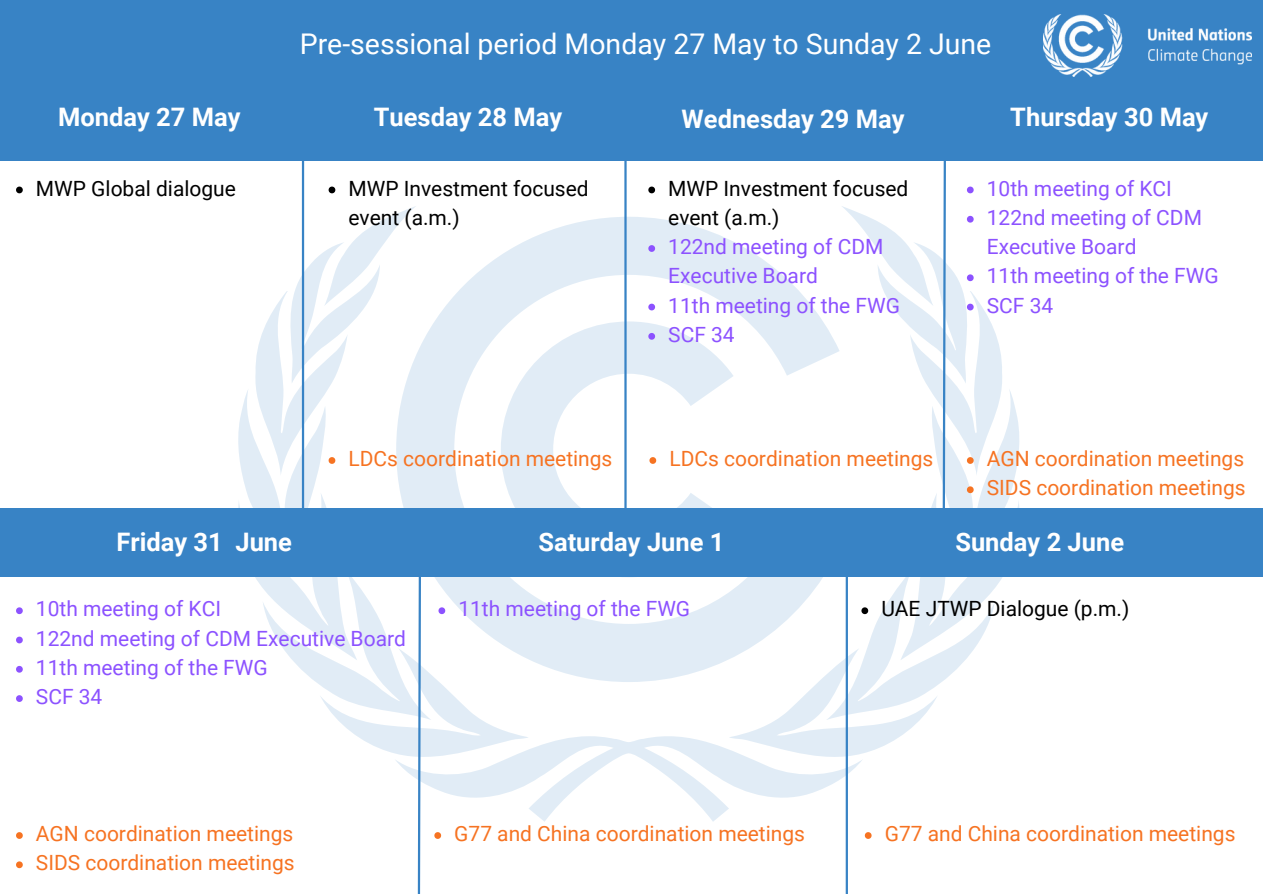
<style>
.page{position:relative;width:1263px;height:894px;background:#fff}
.page>*{position:absolute;margin:0;border:0;box-sizing:border-box;transform-origin:0 0}
.t1{font:28.5px "Roboto";color:#fff}
.t2{font:700 25.5px "Roboto";color:#fff}
.t3{font:21px/29.2px "Roboto";color:#8c52ff}
.t4{font:21px "Roboto";color:#f67322}
.t5{font:21px/29.2px "Roboto";color:#000}
</style>
<div class="page">
<div style="left:0;top:0;width:1263px;height:160px;background:#3883c5"></div>
<svg style="left:235px;top:206px;width:787px;height:615px"></svg>
<div style="left:0;top:508px;width:1263px;height:68px;background:#3883c5"></div>
<svg style="left:416px;top:576px;width:6px;height:317px"></svg>
<hr style="left:846px;top:567px;width:2px;height:326px;background:#3883c5">
<svg style="left:329px;top:457px;width:6px;height:6px"></svg>
<svg style="left:649px;top:457px;width:7px;height:6px"></svg>
<svg style="left:16px;top:832px;width:7px;height:6px"></svg>
<svg style="left:16px;top:861px;width:7px;height:6px"></svg>
<svg style="left:865px;top:832px;width:7px;height:6px"></svg>
<svg style="left:967px;top:457px;width:7px;height:6px"></svg>
<svg style="left:967px;top:486px;width:7px;height:7px"></svg>
<svg style="left:16px;top:607px;width:7px;height:7px"></svg>
<svg style="left:16px;top:636px;width:7px;height:7px"></svg>
<svg style="left:16px;top:665px;width:7px;height:7px"></svg>
<svg style="left:16px;top:695px;width:7px;height:6px"></svg>
<svg style="left:648px;top:186px;width:7px;height:7px"></svg>
<svg style="left:648px;top:245px;width:7px;height:7px"></svg>
<svg style="left:648px;top:303px;width:7px;height:7px"></svg>
<svg style="left:648px;top:333px;width:7px;height:6px"></svg>
<svg style="left:967px;top:186px;width:7px;height:7px"></svg>
<svg style="left:967px;top:216px;width:7px;height:6px"></svg>
<svg style="left:967px;top:274px;width:7px;height:7px"></svg>
<svg style="left:967px;top:303px;width:7px;height:7px"></svg>
<img style="left:1043px;top:15px;width:208px;height:62px">
<svg style="left:438px;top:607px;width:7px;height:7px"></svg>
<svg style="left:16px;top:186px;width:7px;height:7px"></svg>
<svg style="left:329px;top:186px;width:6px;height:7px"></svg>
<svg style="left:434px;top:832px;width:7px;height:6px"></svg>
<svg style="left:861px;top:607px;width:7px;height:7px"></svg>
<hr style="left:624px;top:149px;width:3px;height:364px;background:#3883c5">
<hr style="left:302px;top:149px;width:2px;height:378px;background:#3883c5">
<svg style="left:941px;top:160px;width:6px;height:348px"></svg>
<p class="t1" style="left:300px;top:27px;width:693px">Pre-sessional period Monday 27 May to Sunday 2 June</p>
<h1 class="t2" style="left:58px;top:102px;width:184px">Monday 27 May</h1>
<h2 class="t2" style="left:374px;top:102px;width:190px">Tuesday 28 May</h2>
<p class="t2" style="left:682px;top:104px;width:224px">Wednesday 29 May</p>
<p class="t2" style="left:1010px;top:102px;width:200px">Thursday 30 May</p>
<p class="t5" style="left:36px;top:174px;width:201px">MWP Global dialogue</p>
<p class="t5" style="left:348px;top:174px;width:242px">MWP Investment focused event (a.m.)</p>
<p class="t4" style="left:348px;top:446px;width:265px">LDCs coordination meetings</p>
<p class="t5" style="left:668px;top:174px;width:242px">MWP Investment focused event (a.m.)</p>
<p class="t3" style="left:668px;top:232px;width:217px">122nd meeting of CDM<br>Executive Board</p>
<p class="t3" style="left:668px;top:291px;width:233px">11th meeting of the FWG</p>
<h2 class="t3" style="left:668px;top:320px;width:68px">SCF 34</h2>
<p class="t4" style="left:669px;top:446px;width:265px">LDCs coordination meetings</p>
<h2 class="t3" style="left:987px;top:174px;width:187px">10th meeting of KCI</h2>
<h2 class="t3" style="left:987px;top:203px;width:217px">122nd meeting of CDM<br>Executive Board</h2>
<p class="t3" style="left:987px;top:261px;width:233px">11th meeting of the FWG</p>
<p class="t3" style="left:987px;top:291px;width:68px">SCF 34</p>
<p class="t4" style="left:987px;top:446px;width:259px">AGN coordination meetings</p>
<p class="t4" style="left:987px;top:476px;width:260px">SIDS coordination meetings</p>
<h2 class="t2" style="left:116px;top:527px;width:108px">Friday 31</h2>
<h2 class="t2" style="left:235px;top:527px;width:58px">June</h2>
<p class="t2" style="left:538px;top:527px;width:188px">Saturday June 1</p>
<h2 class="t2" style="left:955px;top:527px;width:170px">Sunday 2 June</h2>
<p class="t3" style="left:36px;top:594px;width:187px">10th meeting of KCI</p>
<p class="t3" style="left:36px;top:623px;width:372px">122nd meeting of CDM Executive Board</p>
<p class="t3" style="left:36px;top:653px;width:233px">11th meeting of the FWG</p>
<p class="t3" style="left:36px;top:682px;width:68px">SCF 34</p>
<p class="t4" style="left:36px;top:821px;width:259px">AGN coordination meetings</p>
<p class="t4" style="left:36px;top:850px;width:260px">SIDS coordination meetings</p>
<p class="t3" style="left:458px;top:594px;width:233px">11th meeting of the FWG</p>
<p class="t4" style="left:454px;top:821px;width:352px">G77 and China coordination meetings</p>
<p class="t5" style="left:881px;top:594px;width:250px">UAE JTWP Dialogue (p.m.)</p>
<p class="t4" style="left:885px;top:821px;width:352px">G77 and China coordination meetings</p>
</div>
